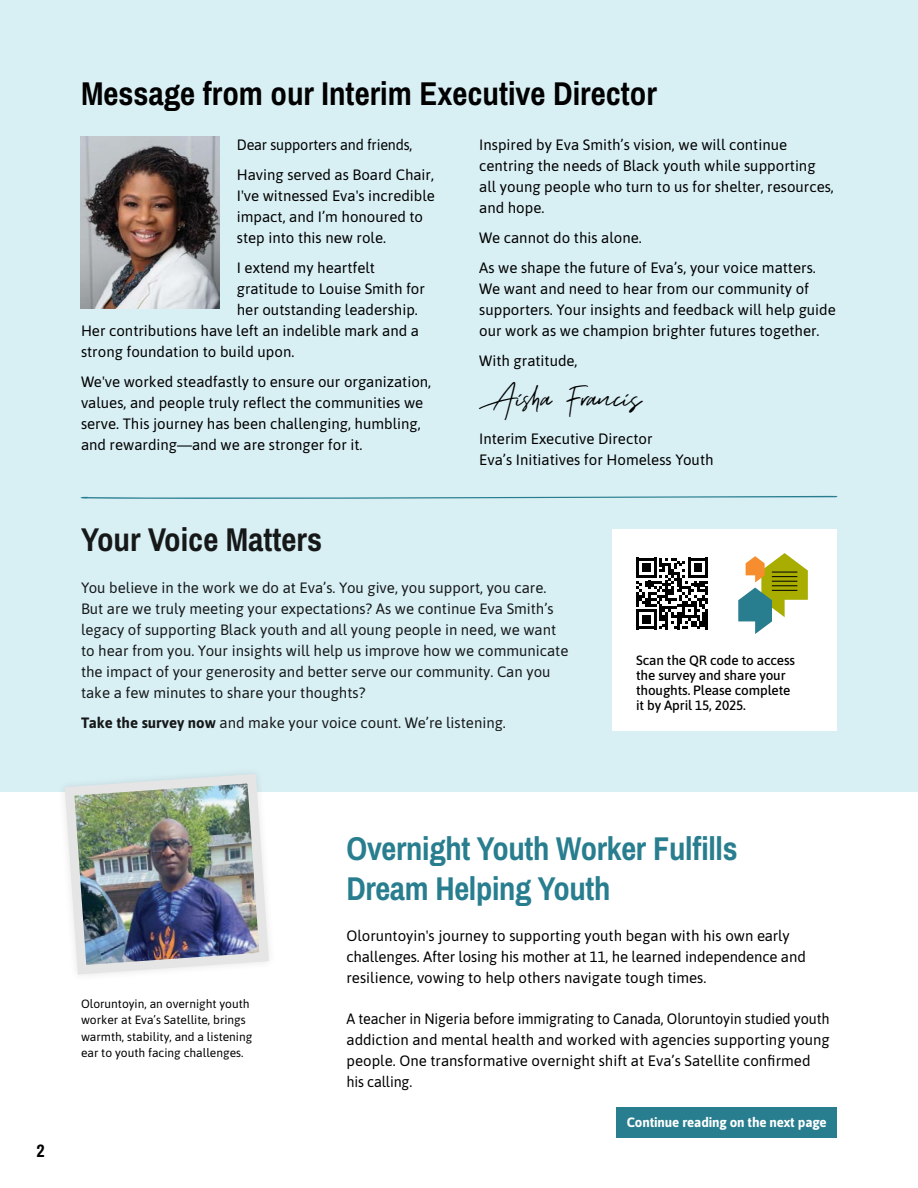
<style>
.page{position:relative;width:918px;height:1188px;background:#fff}
.page>*{position:absolute;margin:0;border:0;box-sizing:border-box;transform-origin:0 0}
.P_-_Person_Quoted_Script{font:45px "Aurelie Smith Script";color:#000}
.H2_-_Article_Heading{font:700 33px "Archivo Narrow";color:#000}
.H2_-_Article_Heading-2{font:700 33px/39.6px "Archivo Narrow";letter-spacing:-.01em;color:#287e8f}
.t1{font:700 18px "Archivo Narrow";color:#000}
.P_-_Body{font:15px/21px "Asap";color:#000}
.P_-_Body-2{font:15px/21px "Asap";color:#000;scale:.96 1}
.H2_-_Article_Heading-3{font:15px/21px "Asap";color:#000}
.t2{font:500 13.5px/15px "Asap";letter-spacing:-.01em;color:#000}
.t3{font:700 13.5px "Asap";letter-spacing:-.01em;color:#fff}
.t4{font:12px/16.5px "Asap";color:#000}
.s1{font-weight:700}
</style>
<div class="page">
<div style="left:0;top:0;width:918px;height:792px;background:#d8eff4"></div>
<div style="left:612px;top:529px;width:225px;height:202px;background:#fff"></div>
<svg style="left:637px;top:558px;width:71px;height:71px"></svg>
<svg style="left:738px;top:553px;width:70px;height:81px"></svg>
<div style="left:617px;top:1107px;width:220px;height:30px;background:#287e8f"></div>
<div style="left:57px;top:766px;width:220px;height:216px;background:#000;opacity:.1"></div>
<img style="left:60px;top:769px;width:214px;height:210px">
<svg style="left:81px;top:496px;width:756px;height:3px"></svg>
<img style="left:81px;top:136px;width:139px;height:173px">
<h1 class="H2_-_Article_Heading" style="left:81px;top:70px;width:577px">Message from our Interim Executive Director</h1>
<p class="P_-_Body-2" style="left:237px;top:133px;width:185px">Dear supporters and friends,</p>
<p class="P_-_Body" style="left:237px;top:163px;width:200px">Having served as Board Chair,<br>I've witnessed Eva's incredible impact, and I’m honoured to step into this new role.</p>
<p class="P_-_Body" style="left:237px;top:256px;width:140px">I extend my heartfelt</p>
<p class="P_-_Body" style="left:237px;top:277px;width:190px">gratitude to Louise Smith for</p>
<p class="P_-_Body" style="left:237px;top:298px;width:183px">her outstanding leadership.</p>
<p class="P_-_Body" style="left:81px;top:319px;width:340px">Her contributions have left an indelible mark and a</p>
<p class="P_-_Body" style="left:81px;top:340px;width:215px">strong foundation to build upon.</p>
<p class="P_-_Body" style="left:81px;top:370px;width:352px">We've worked steadfastly to ensure our organization, values, and people truly reflect the communities we serve. This journey has been challenging, humbling, and rewarding—and we are stronger for it.</p>
<p class="P_-_Body" style="left:479px;top:133px;width:356px">Inspired by Eva Smith’s vision, we will continue centring the needs of Black youth while supporting all young people who turn to us for shelter, resources, and hope.</p>
<p class="P_-_Body" style="left:479px;top:226px;width:164px">We cannot do this alone.</p>
<p class="P_-_Body" style="left:479px;top:256px;width:358px">As we shape the future of Eva’s, your voice matters.<br>We want and need to hear from our community of supporters. Your insights and feedback will help guide our work as we champion brighter futures together.</p>
<p class="P_-_Body" style="left:479px;top:349px;width:100px">With gratitude,</p>
<p class="P_-_Person_Quoted_Script" style="left:479px;top:374px;width:164px">Aisha Francis</p>
<p class="P_-_Body" style="left:479px;top:427px;width:236px">Interim Executive Director<br>Eva’s Initiatives for Homeless Youth</p>
<h2 class="H2_-_Article_Heading" style="left:81px;top:517px;width:243px">Your Voice Matters</h2>
<p class="P_-_Body" style="left:81px;top:576px;width:489px">You believe in the work we do at Eva’s. You give, you support, you care.<br>But are we truly meeting your expectations? As we continue Eva Smith’s legacy of supporting Black youth and all young people in need, we want to hear from you. Your insights will help us improve how we communicate the impact of your generosity and better serve our community. Can you take a few minutes to share your thoughts?</p>
<p class="P_-_Body" style="left:81px;top:711px;width:426px"><span class="s1">Take the survey now</span> and make your voice count. We’re listening.</p>
<p class="t2" style="left:636px;top:652px;width:160px">Scan the QR code to access the survey and share your thoughts. Please complete it by April 15, 2025.</p>
<p class="t1" style="left:36px;top:1138px;width:10px">2</p>
<p class="t4" style="left:81px;top:995px;width:173px">Oloruntoyin, an overnight youth worker at Eva’s Satellite, brings warmth, stability, and a listening ear to youth facing challenges.</p>
<h1 class="H2_-_Article_Heading-2" style="left:346px;top:827px;width:393px">Overnight Youth Worker Fulfills<br>Dream Helping Youth</h1>
<h1 class="H2_-_Article_Heading-3" style="left:346px;top:924px;width:461px">Oloruntoyin's journey to supporting youth began with his own early challenges. After losing his mother at 11, he learned independence and resilience, vowing to help others navigate tough times.</h1>
<p class="P_-_Body-2" style="left:346px;top:1008px;width:505px">A teacher in Nigeria before immigrating to Canada, Oloruntoyin studied youth addiction and mental health and worked with agencies supporting young people. One transformative overnight shift at Eva’s Satellite confirmed his calling.</p>
<p class="t3" style="left:627px;top:1113px;width:202px">Continue reading on the next page</p>
</div>
